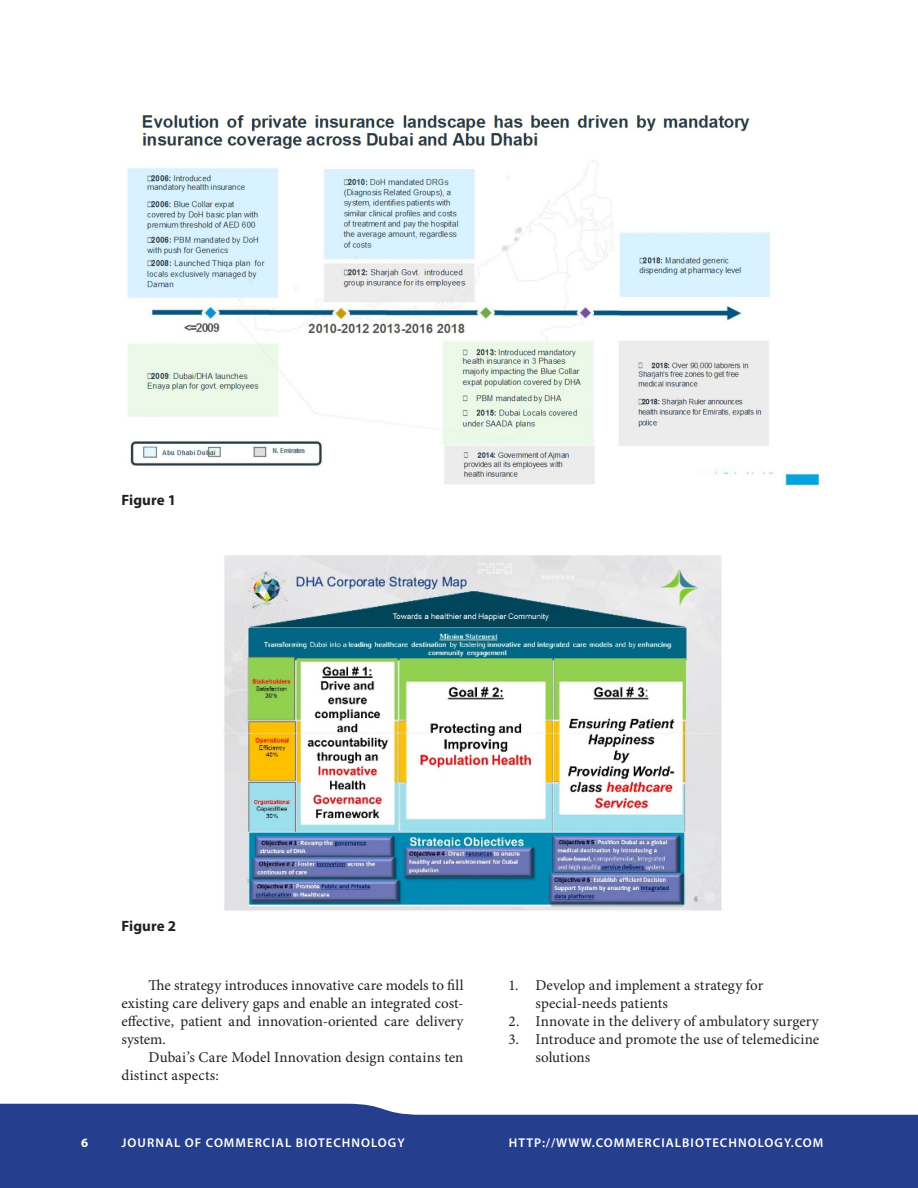
<style>
.page{position:relative;width:918px;height:1188px;background:#fff}
.page>*{position:absolute;margin:0;border:0;box-sizing:border-box;transform-origin:0 0}
.t1{font:15px/18px "Minion Pro";color:#231f20}
.t2{font:700 15px "Myriad Pro";letter-spacing:.005em;color:#231f20}
.t3{font:600 12.75px "Myriad Pro";letter-spacing:.08em;color:#fff}
.t4{font:700 12.75px "Myriad Pro";color:#fff}
</style>
<div class="page">
<svg style="left:0;top:1104px;width:918px;height:84px;background:#354d96"></svg>
<img style="left:126px;top:115px;width:693px;height:371px">
<img style="left:224px;top:555px;width:497px;height:356px">
<p class="t2" style="left:122px;top:491px;width:56px">Figure 1</p>
<p class="t2" style="left:122px;top:916px;width:56px">Figure 2</p>
<p class="t1" style="left:122px;top:976px;width:344px;text-align:justify;text-indent:27px">The strategy introduces innovative care models to fill existing care delivery gaps and enable an integrated cost&shy;effective, patient and innovation-oriented care delivery system.</p>
<p class="t1" style="left:122px;top:1048px;width:344px;text-indent:27px">Dubai’s Care Model Innovation design contains ten distinct aspects:</p>
<p class="t1" style="left:536px;top:976px;width:229px;text-indent:-27px">1. Develop and implement a strategy for special-needs patients</p>
<p class="t1" style="left:508px;top:1012px;width:312px">2. Innovate in the delivery of ambulatory surgery</p>
<p class="t1" style="left:536px;top:1030px;width:285px;text-indent:-27px">3. Introduce and promote the use of telemedicine solutions</p>
<p class="t4" style="left:81px;top:1134px;width:9px">6</p>
<p class="t3" style="left:122px;top:1135px;width:285px">JOURNAL OF COMMERCIAL BIOTECHNOLOGY</p>
<p class="t3" style="left:509px;top:1135px;width:316px">HTTP://WWW.COMMERCIALBIOTECHNOLOGY.COM</p>
</div>
